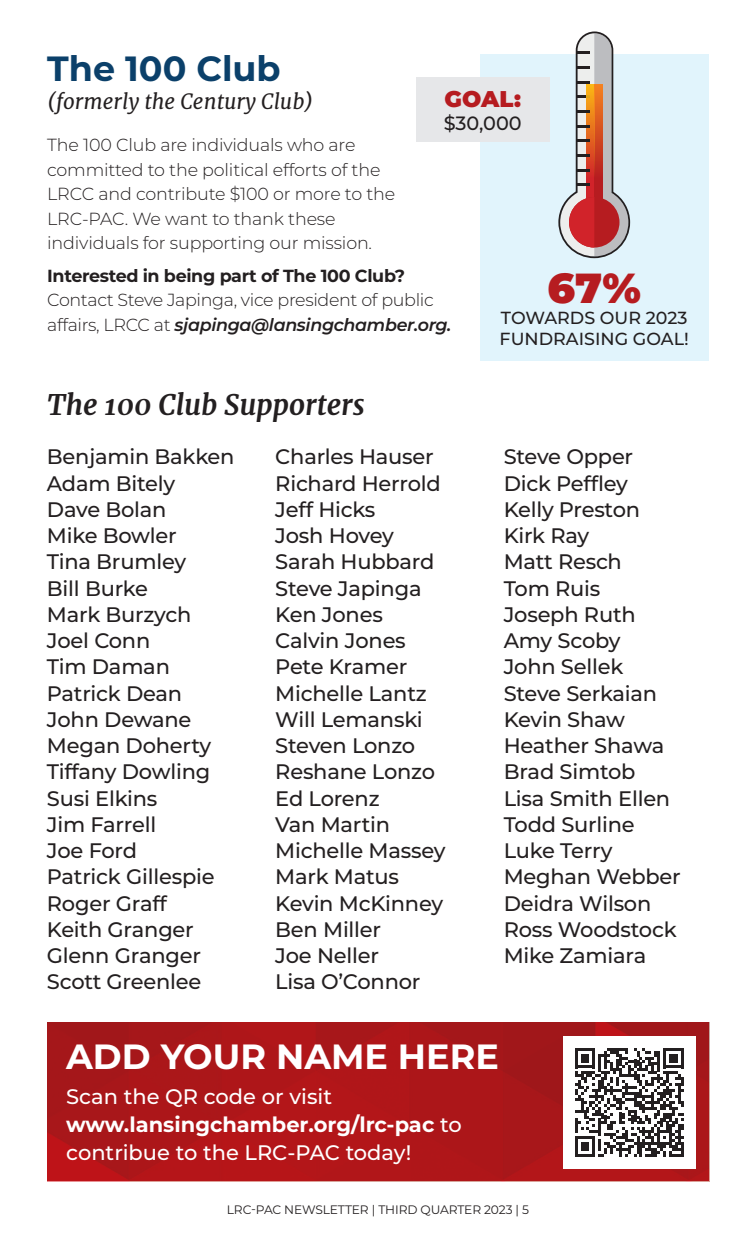
<style>
.page{position:relative;width:756px;height:1260px;background:#fff}
.page>*{position:absolute;margin:0;border:0;box-sizing:border-box;transform-origin:0 0}
.t1{font:900 42px "Montserrat";color:#b61c20}
.t2{font:700 35px "Montserrat";color:#fff}
.t3{font:700 35px "Montserrat";color:#0b406a}
.t4{font:italic 700 28px "Merriweather";color:#231f20}
.t5{font:900 22.75px "Montserrat";color:#b61c20}
.t6{font:500 21px/26.2px "Montserrat";letter-spacing:-.01em;color:#231f20}
.t7{font:500 21px/28px "Montserrat";color:#fff}
.t8{font:italic 21px "Merriweather";color:#231f20}
.t9{font:500 19.25px "Montserrat";color:#231f20}
.t10{font:300 17.5px/24.5px "Montserrat";letter-spacing:-.01em;color:#231f20}
.t11{font:700 17.5px "Montserrat";letter-spacing:-.02em;color:#231f20}
.t12{font:500 17.5px/21px "Montserrat";color:#231f20}
.t13{font:12.25px "Montserrat";letter-spacing:-.01em;color:#231f20}
.s1{font-weight:600;font-style:italic}
.s2{font-weight:700}
</style>
<div class="page">
<div style="left:480px;top:54px;width:228px;height:306px;background:#e1f4fc"></div>
<div style="left:416px;top:77px;width:134px;height:64px;background:#e6e7e9"></div>
<img style="left:47px;top:1022px;width:662px;height:159px">
<div style="left:563px;top:1036px;width:132px;height:133px;background:#fff"></div>
<svg style="left:575px;top:1048px;width:109px;height:109px"></svg>
<hr style="left:681px;top:1142px;width:3px;height:15px;background:#231f20">
<svg style="left:558px;top:31px;width:73px;height:228px"></svg>
<h2 class="t3" style="left:47px;top:43px;width:235px">The 100 Club</h2>
<p class="t8" style="left:47px;top:88px;width:268px">(formerly the Century Club)</p>
<p class="t10" style="left:47px;top:132px;width:350px">The 100 Club are individuals who are committed to the political efforts of the LRCC and contribute $100 or more to the LRC-PAC. We want to thank these individuals for supporting our mission.</p>
<p class="t11" style="left:47px;top:263px;width:360px">Interested in being part of The 100 Club?</p>
<p class="t10" style="left:47px;top:287px;width:406px">Contact Steve Japinga, vice president of public affairs, LRCC at <span class="s1">sjapinga@lansingchamber.org.</span></p>
<p class="t5" style="left:445px;top:81px;width:78px">GOAL:</p>
<p class="t9" style="left:444px;top:109px;width:80px">$30,000</p>
<h1 class="t1" style="left:547px;top:256px;width:95px">67%</h1>
<p class="t12" style="left:500px;top:306px;width:191px">TOWARDS OUR 2023<br>FUNDRAISING GOAL!</p>
<h3 class="t4" style="left:47px;top:387px;width:319px">The 100 Club Supporters</h3>
<p class="t6" style="left:47px;top:443px;width:189px">Benjamin Bakken<br>Adam Bitely<br>Dave Bolan<br>Mike Bowler<br>Tina Brumley<br>Bill Burke<br>Mark Burzych<br>Joel Conn<br>Tim Daman<br>Patrick Dean<br>John Dewane<br>Megan Doherty<br>Tiffany Dowling<br>Susi Elkins<br>Jim Farrell<br>Joe Ford<br>Patrick Gillespie<br>Roger Graff<br>Keith Granger<br>Glenn Granger<br>Scott Greenlee</p>
<p class="t6" style="left:275px;top:443px;width:172px">Charles Hauser<br>Richard Herrold<br>Jeff Hicks<br>Josh Hovey<br>Sarah Hubbard<br>Steve Japinga<br>Ken Jones<br>Calvin Jones<br>Pete Kramer<br>Michelle Lantz<br>Will Lemanski<br>Steven Lonzo<br>Reshane Lonzo<br>Ed Lorenz<br>Van Martin<br>Michelle Massey<br>Mark Matus<br>Kevin McKinney<br>Ben Miller<br>Joe Neller<br>Lisa O’Connor</p>
<p class="t6" style="left:504px;top:443px;width:179px">Steve Opper<br>Dick Peffley<br>Kelly Preston<br>Kirk Ray<br>Matt Resch<br>Tom Ruis<br>Joseph Ruth<br>Amy Scoby<br>John Sellek<br>Steve Serkaian<br>Kevin Shaw<br>Heather Shawa<br>Brad Simtob<br>Lisa Smith Ellen<br>Todd Surline<br>Luke Terry<br>Meghan Webber<br>Deidra Wilson<br>Ross Woodstock<br>Mike Zamiara</p>
<h2 class="t2" style="left:66px;top:1031px;width:434px">ADD YOUR NAME HERE</h2>
<p class="t7" style="left:66px;top:1081px;width:397px">Scan the QR code or visit <span class="s2">www.lansingchamber.org/lrc-pac</span> to contribue to the LRC-PAC today!</p>
<p class="t13" style="left:227px;top:1201px;width:304px">LRC-PAC NEWSLETTER | THIRD QUARTER 2023 | 5</p>
</div>
